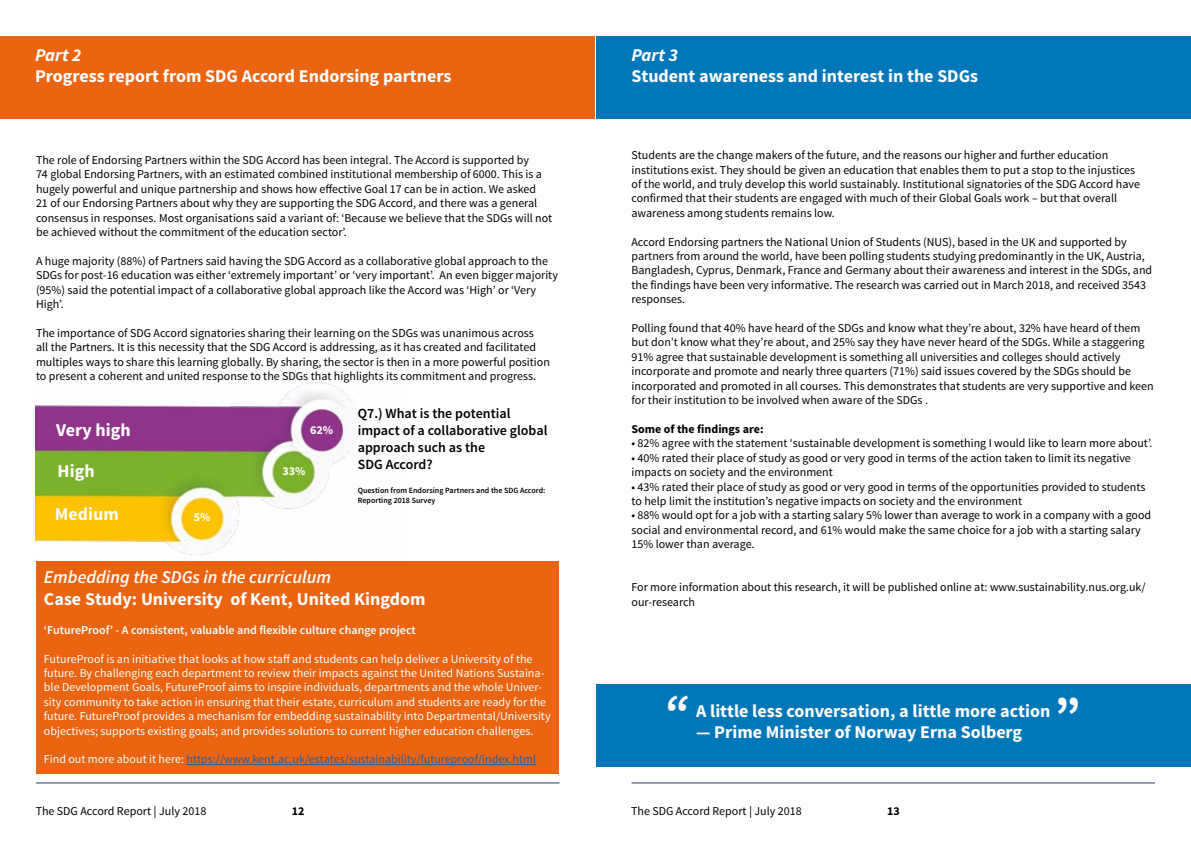
<style>
.page{position:relative;width:1191px;height:842px;background:#fff}
.page>*{position:absolute;margin:0;border:0;box-sizing:border-box;transform-origin:0 0}
.t1{font:italic 700 48px "Source Sans Pro";color:#fff}
.t2{font:700 48px "Source Sans Pro";color:#fff}
.t3{font:700 18px "Source Sans Pro";color:#fff}
.t4{font:italic 600 18px "Source Sans Pro";color:#fff}
.t5{font:italic 700 18px "Source Sans Pro";color:#fff}
.t6{font:600 14px/16.8px "Source Sans Pro";color:#000}
.t7{font:12px/14.4px "Source Sans Pro";color:#000}
.t8{font:12px/14.4px "Source Sans Pro";color:#fff}
.t9{font:12px "Source Sans Pro";color:#275b9b}
.t10{font:600 12px "Source Sans Pro";color:#fff}
.t11{font:700 12px "Source Sans Pro";color:#000}
.t12{font:700 12px "Source Sans Pro";color:#fff}
.t13{font:600 8px/10px "Source Sans Pro";color:#000}
.s1{color:#fff}
.s2{font-family:"Minion Pro"}
</style>
<div class="page">
<div style="left:0;top:36px;width:595px;height:82px;background:#ea6412"></div>
<div style="left:36px;top:561px;width:522px;height:212px;background:#ea6412"></div>
<hr style="left:186px;top:764px;width:350px;height:1px;background:#275b9b">
<div style="left:597px;top:36px;width:594px;height:83px;background:#0077b9"></div>
<div style="left:596px;top:685px;width:594px;height:82px;background:#0077b9"></div>
<img style="left:35px;top:382px;width:324px;height:173px">
<hr style="left:36px;top:782px;width:523px;height:1px;background:#1e4266">
<hr style="left:631px;top:782px;width:524px;height:1px;background:#1e4266">
<h2 class="t5" style="left:35px;top:43px;width:48px">Part 2</h2>
<h2 class="t3" style="left:35px;top:65px;width:418px">Progress report from SDG Accord Endorsing partners</h2>
<p class="t7" style="left:36px;top:153px;width:518px">The role of Endorsing Partners within the SDG Accord has been integral. The Accord is supported by<br>74 global Endorsing Partners, with an estimated combined institutional membership of 6000. This is a hugely powerful and unique partnership and shows how effective Goal 17 can be in action. We asked<br>21 of our Endorsing Partners about why they are supporting the SDG Accord, and there was a general consensus in responses. Most organisations said a variant of: ‘Because we believe that the SDGs will not be achieved without the commitment of the education sector’.</p>
<p class="t7" style="left:36px;top:254px;width:523px">A huge majority (88%) of Partners said having the SDG Accord as a collaborative global approach to the SDGs for post-16 education was either ‘extremely important’ or ‘very important’. An even bigger majority (95%) said the potential impact of a collaborative global approach like the Accord was ‘High’ or ‘Very High’.</p>
<p class="t7" style="left:36px;top:326px;width:515px">The importance of SDG Accord signatories sharing their learning on the SDGs was unanimous across<br>all the Partners. It is this necessity that the SDG Accord is addressing, as it has created and facilitated multiples ways to share this learning globally. By sharing, the sector is then in a more powerful position to present a coherent and united response to the SDGs that highlights its commitment and progress.</p>
<h2 class="t3" style="left:56px;top:419px;width:76px">Very high</h2>
<h2 class="t3" style="left:58px;top:460px;width:38px">High</h2>
<h2 class="t3" style="left:55px;top:502px;width:65px">Medium</h2>
<p class="t12" style="left:194px;top:510px;width:18px">5%</p>
<p class="t12" style="left:310px;top:423px;width:24px">62%</p>
<p class="t12" style="left:282px;top:463px;width:24px">33%</p>
<p class="t6" style="left:358px;top:406px;width:191px">Q7.) What is the potential impact of a collaborative global approach such as the<br>SDG Accord?</p>
<p class="t13" style="left:358px;top:486px;width:189px">Question from Endorsing Partners and the SDG Accord:<br>Reporting 2018 Survey</p>
<h2 class="t4" style="left:44px;top:566px;width:288px">Embedding the SDGs in the curriculum</h2>
<h2 class="t3" style="left:44px;top:587px;width:383px">Case Study: University of Kent, United Kingdom</h2>
<p class="t10" style="left:44px;top:622px;width:373px">‘FutureProof’ - A consistent, valuable and flexible culture change project</p>
<p class="t8" style="left:44px;top:651px;width:508px">FutureProof is an initiative that looks at how staff and students can help deliver a University of the future. By challenging each department to review their impacts against the United Nations Sustaina&shy;ble Development Goals, FutureProof aims to inspire individuals, departments and the whole Univer&shy;sity community to take action in ensuring that their estate, curriculum and students are ready for the future. FutureProof provides a mechanism for embedding sustainability into Departmental/University objectives; supports existing goals; and provides solutions to current higher education challenges.</p>
<p class="t9" style="left:44px;top:752px;width:494px"><span class="s1">Find out more about it here:</span> https://www.kent.ac.uk/estates/sustainability/futureproof/index.html</p>
<p class="t7" style="left:36px;top:804px;width:172px">The SDG Accord Report <span class="s2">|</span> July 2018</p>
<p class="t11" style="left:292px;top:803px;width:14px">12</p>
<h2 class="t5" style="left:631px;top:43px;width:48px">Part 3</h2>
<h2 class="t3" style="left:631px;top:65px;width:348px">Student awareness and interest in the SDGs</h2>
<p class="t7" style="left:631px;top:148px;width:510px">Students are the change makers of the future, and the reasons our higher and further education institutions exist. They should be given an education that enables them to put a stop to the injustices of the world, and truly develop this world sustainably. Institutional signatories of the SDG Accord have confirmed that their students are engaged with much of their Global Goals work – but that overall awareness among students remains low.</p>
<p class="t7" style="left:631px;top:235px;width:522px">Accord Endorsing partners the National Union of Students (NUS), based in the UK and supported by partners from around the world, have been polling students studying predominantly in the UK, Austria, Bangladesh, Cyprus, Denmark, France and Germany about their awareness and interest in the SDGs, and the findings have been very informative. The research was carried out in March 2018, and received 3543 responses.</p>
<p class="t7" style="left:631px;top:321px;width:524px">Polling found that 40% have heard of the SDGs and know what they’re about, 32% have heard of them but don’t know what they’re about, and 25% say they have never heard of the SDGs. While a staggering 91% agree that sustainable development is something all universities and colleges should actively incorporate and promote and nearly three quarters (71%) said issues covered by the SDGs should be incorporated and promoted in all courses. This demonstrates that students are very supportive and keen for their institution to be involved when aware of the SDGs .</p>
<p class="t11" style="left:631px;top:421px;width:134px">Some of the findings are:</p>
<p class="t7" style="left:631px;top:436px;width:522px">• 82% agree with the statement ‘sustainable development is something I would like to learn more about’.</p>
<p class="t7" style="left:631px;top:451px;width:501px">• 40% rated their place of study as good or very good in terms of the action taken to limit its negative impacts on society and the environment</p>
<p class="t7" style="left:631px;top:479px;width:515px">• 43% rated their place of study as good or very good in terms of the opportunities provided to students to help limit the institution’s negative impacts on society and the environment</p>
<p class="t7" style="left:631px;top:508px;width:521px">• 88% would opt for a job with a starting salary 5% lower than average to work in a company with a good social and environmental record, and 61% would make the same choice for a job with a starting salary<br>15% lower than average.</p>
<p class="t7" style="left:631px;top:580px;width:516px">For more information about this research, it will be published online at: www.sustainability.nus.org.uk/ our-research</p>
<h1 class="t1" style="left:663px;top:681px;width:26px">“</h1>
<h2 class="t3" style="left:696px;top:699px;width:356px">A little less conversation, a little more action</h2>
<h2 class="t3" style="left:696px;top:721px;width:327px">— Prime Minister of Norway Erna Solberg</h2>
<h1 class="t2" style="left:1055px;top:684px;width:27px">”</h1>
<p class="t7" style="left:631px;top:804px;width:172px">The SDG Accord Report <span class="s2">|</span> July 2018</p>
<p class="t11" style="left:887px;top:803px;width:14px">13</p>
</div>
